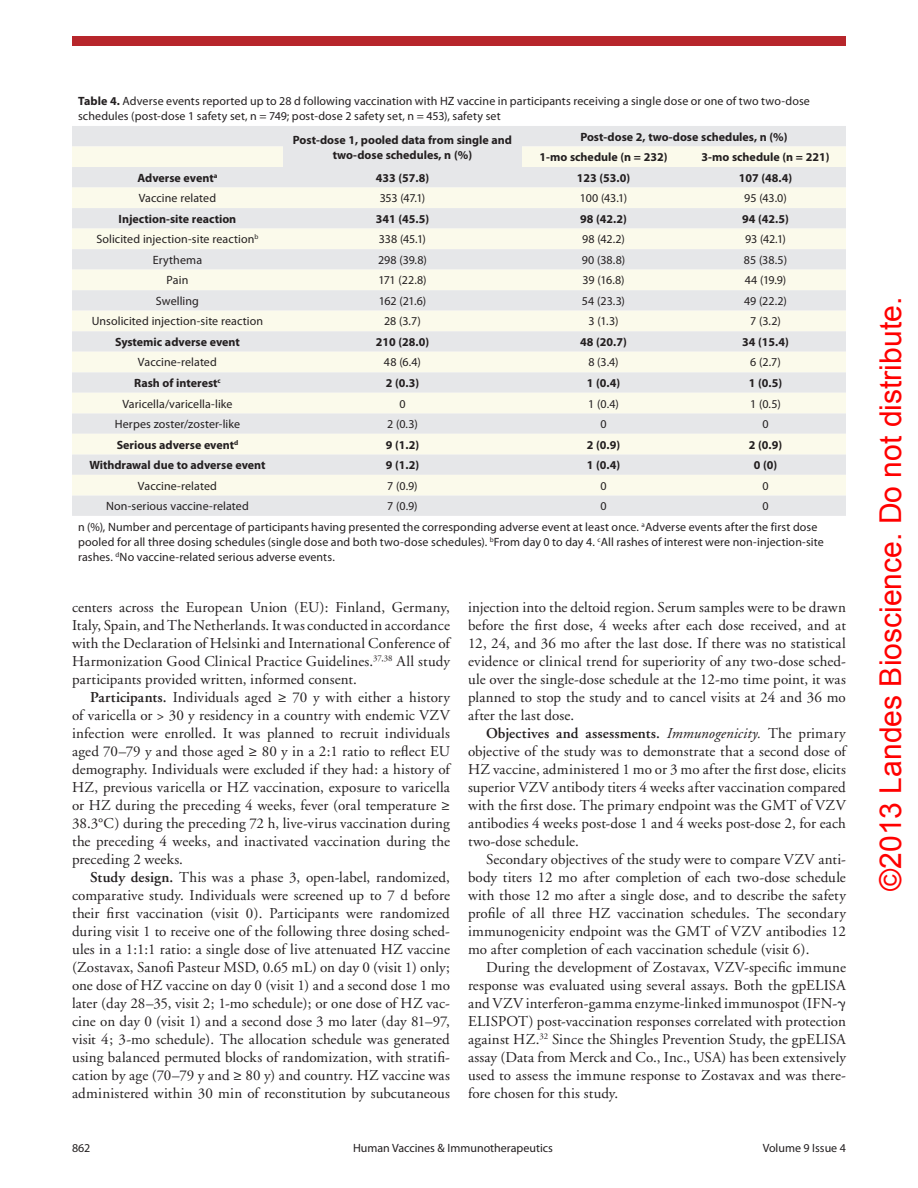
<style>
.page{position:relative;width:918px;height:1188px;background:#fff}
.page>*{position:absolute;margin:0;border:0;box-sizing:border-box;transform-origin:0 0}
.t1{font:30.15px "Arial";color:#f00}
.t2{font:15px/18px "Adobe Garamond";letter-spacing:.005em;color:#231f20;text-align:justify}
.t3{font:12px/15px "Myriad Pro";letter-spacing:.005em;color:#231f20}
.t4{font:700 12px/15px "Myriad Pro";color:#231f20;text-align:center}
.s1{font-weight:700}
.s2{font-weight:600}
.s3{font-family:"Myriad Pro"}
.s4{font-style:italic}
.s5{font-family:"Universal Std Greekw Math Pi"}
</style>
<div class="page">
<div style="left:72px;top:36px;width:774px;height:10px;background:#b7262b"></div>
<div style="left:72px;top:126px;width:774px;height:390px;background:#e6e7e9"></div>
<svg style="left:72px;top:147px;width:774px;height:348px;background:#f0f0ea"></svg>
<p class="t3" style="left:78px;top:93px;width:733px"><span class="s1">Table 4.</span> Adverse events reported up to 28 d following vaccination with HZ vaccine in participants receiving a single dose or one of two two-dose schedules (post-dose 1 safety set, n = 749; post-dose 2 safety set, n = 453), safety set</p>
<p class="t4" style="left:293px;top:132px;width:221px">Post-dose 1, pooled data from single and two-dose schedules, n (%)</p>
<p class="t4" style="left:540px;top:127px;width:250px;line-height:20.1px;text-align:left;text-indent:41px">Post-dose 2, two-dose schedules, n (%)<br>1-mo schedule (n = 232)</p>
<p class="t4" style="left:702px;top:149px;width:129px">3-mo schedule (n = 221)</p>
<p class="t4" style="left:137px;top:170px;width:81px">Adverse event<sup>a</sup></p>
<p class="t4" style="left:376px;top:170px;width:55px">433 (57.8)</p>
<p class="t4" style="left:577px;top:170px;width:55px">123 (53.0)</p>
<p class="t4" style="left:739px;top:170px;width:55px">107 (48.4)</p>
<p class="t3" style="left:139px;top:191px;width:79px">Vaccine related</p>
<p class="t3" style="left:380px;top:191px;width:47px">353 (47.1)</p>
<p class="t3" style="left:580px;top:191px;width:49px">100 (43.1)</p>
<p class="t3" style="left:744px;top:191px;width:44px">95 (43.0)</p>
<p class="t4" style="left:119px;top:211px;width:119px">Injection-site reaction</p>
<p class="t4" style="left:376px;top:211px;width:55px">341 (45.5)</p>
<p class="t4" style="left:580px;top:211px;width:48px">98 (42.2)</p>
<p class="t4" style="left:742px;top:211px;width:48px">94 (42.5)</p>
<p class="t3" style="left:96px;top:232px;width:164px">Solicited injection-site reaction<sup>b</sup></p>
<p class="t3" style="left:379px;top:232px;width:49px">338 (45.1)</p>
<p class="t3" style="left:582px;top:232px;width:44px">98 (42.2)</p>
<p class="t3" style="left:745px;top:232px;width:42px">93 (42.1)</p>
<p class="t3" style="left:153px;top:252px;width:51px">Erythema</p>
<p class="t3" style="left:378px;top:252px;width:50px">298 (39.8)</p>
<p class="t3" style="left:582px;top:252px;width:45px">90 (38.8)</p>
<p class="t3" style="left:744px;top:252px;width:45px">85 (38.5)</p>
<p class="t3" style="left:167px;top:273px;width:23px">Pain</p>
<p class="t3" style="left:378px;top:273px;width:50px">171 (22.8)</p>
<p class="t3" style="left:582px;top:273px;width:44px">39 (16.8)</p>
<p class="t3" style="left:745px;top:273px;width:43px">44 (19.9)</p>
<p class="t3" style="left:156px;top:293px;width:44px">Swelling</p>
<p class="t3" style="left:379px;top:293px;width:49px">162 (21.6)</p>
<p class="t3" style="left:582px;top:293px;width:45px">54 (23.3)</p>
<p class="t3" style="left:744px;top:293px;width:45px">49 (22.2)</p>
<p class="t3" style="left:92px;top:314px;width:173px">Unsolicited injection-site reaction</p>
<p class="t3" style="left:384px;top:314px;width:38px">28 (3.7)</p>
<p class="t3" style="left:589px;top:314px;width:31px">3 (1.3)</p>
<p class="t3" style="left:750px;top:314px;width:32px">7 (3.2)</p>
<p class="t4" style="left:115px;top:334px;width:126px">Systemic adverse event</p>
<p class="t4" style="left:376px;top:334px;width:55px">210 (28.0)</p>
<p class="t4" style="left:580px;top:334px;width:48px">48 (20.7)</p>
<p class="t4" style="left:742px;top:334px;width:48px">34 (15.4)</p>
<p class="t3" style="left:138px;top:355px;width:80px">Vaccine-related</p>
<p class="t3" style="left:384px;top:355px;width:38px">48 (6.4)</p>
<p class="t3" style="left:588px;top:355px;width:32px">8 (3.4)</p>
<p class="t3" style="left:750px;top:355px;width:32px">6 (2.7)</p>
<p class="t4" style="left:134px;top:375px;width:88px">Rash of interest<sup>c</sup></p>
<p class="t4" style="left:386px;top:375px;width:35px">2 (0.3)</p>
<p class="t4" style="left:587px;top:375px;width:35px">1 (0.4)</p>
<p class="t4" style="left:749px;top:375px;width:35px">1 (0.5)</p>
<p class="t3" style="left:122px;top:396px;width:112px">Varicella/varicella-like</p>
<p class="t3" style="left:399px;top:396px;width:8px">0</p>
<p class="t3" style="left:588px;top:396px;width:32px">1 (0.4)</p>
<p class="t3" style="left:750px;top:396px;width:32px">1 (0.5)</p>
<p class="t3" style="left:115px;top:416px;width:127px">Herpes zoster/zoster-like</p>
<p class="t3" style="left:387px;top:416px;width:32px">2 (0.3)</p>
<p class="t3" style="left:600px;top:416px;width:8px">0</p>
<p class="t3" style="left:762px;top:416px;width:8px">0</p>
<p class="t4" style="left:117px;top:437px;width:123px">Serious adverse event<sup>d</sup></p>
<p class="t4" style="left:386px;top:437px;width:35px">9 (1.2)</p>
<p class="t4" style="left:587px;top:437px;width:35px">2 (0.9)</p>
<p class="t4" style="left:749px;top:437px;width:35px">2 (0.9)</p>
<p class="t4" style="left:89px;top:457px;width:178px">Withdrawal due to adverse event</p>
<p class="t4" style="left:386px;top:457px;width:35px">9 (1.2)</p>
<p class="t4" style="left:587px;top:457px;width:35px">1 (0.4)</p>
<p class="t4" style="left:754px;top:457px;width:25px">0 (0)</p>
<p class="t3" style="left:138px;top:478px;width:80px">Vaccine-related</p>
<p class="t3" style="left:387px;top:478px;width:32px">7 (0.9)</p>
<p class="t3" style="left:600px;top:478px;width:8px">0</p>
<p class="t3" style="left:762px;top:478px;width:8px">0</p>
<p class="t3" style="left:106px;top:498px;width:144px">Non-serious vaccine-related</p>
<p class="t3" style="left:387px;top:498px;width:32px">7 (0.9)</p>
<p class="t3" style="left:600px;top:498px;width:8px">0</p>
<p class="t3" style="left:78px;top:495px;width:741px;line-height:21.1px;text-indent:684px">0<br>n (%), Number and percentage of participants having presented the corresponding adverse event at least once. <sup>a</sup>Adverse events after the first dose</p>
<p class="t3" style="left:78px;top:534px;width:747px">pooled for all three dosing schedules (single dose and both two-dose schedules). <sup>b</sup>From day 0 to day 4. <sup>c</sup>All rashes of interest were non-injection-site rashes. <sup>d</sup>No vaccine-related serious adverse events.</p>
<p class="t2" style="left:72px;top:599px;width:379px">centers across the European Union (EU): Finland, Germany, Italy, Spain, and The Netherlands. It was conducted in accordance with the Declaration of Helsinki and International Conference of Harmonization Good Clinical Practice Guidelines.<sup>37,38</sup> All study participants provided written, informed consent.</p>
<p class="t2" style="left:72px;top:689px;width:379px;text-indent:18px"><span class="s2">Participants.</span> Individuals aged <span class="s3">≥</span> 70 y with either a history of varicella or &gt; 30 y residency in a country with endemic VZV infection were enrolled. It was planned to recruit individuals aged 70–79 y and those aged <span class="s3">≥</span> 80 y in a 2:1 ratio to reflect EU demography. Individuals were excluded if they had: a history of HZ, previous varicella or HZ vaccination, exposure to varicella or HZ during the preceding 4 weeks, fever (oral temperature <span class="s3">≥ </span>38.3°C) during the preceding 72 h, live-virus vaccination during the preceding 4 weeks, and inactivated vaccination during the preceding 2 weeks.</p>
<p class="t2" style="left:72px;top:869px;width:379px;text-indent:18px"><span class="s2">Study design.</span> This was a phase 3, open-label, randomized, comparative study. Individuals were screened up to 7 d before their first vaccination (visit 0). Participants were randomized during visit 1 to receive one of the following three dosing sched&shy;ules in a 1:1:1 ratio: a single dose of live attenuated HZ vaccine (Zostavax, Sanofi Pasteur MSD, 0.65 mL) on day 0 (visit 1) only; one dose of HZ vaccine on day 0 (visit 1) and a second dose 1 mo later (day 28–35, visit 2; 1-mo schedule); or one dose of HZ vac&shy;cine on day 0 (visit 1) and a second dose 3 mo later (day 81–97, visit 4; 3-mo schedule). The allocation schedule was generated using balanced permuted blocks of randomization, with stratifi&shy;cation by age (70–79 y and <span class="s3">≥</span> 80 y) and country. HZ vaccine was administered within 30 min of reconstitution by subcutaneous</p>
<p class="t2" style="left:468px;top:599px;width:379px">injection into the deltoid region. Serum samples were to be drawn before the first dose, 4 weeks after each dose received, and at 12, 24, and 36 mo after the last dose. If there was no statistical evidence or clinical trend for superiority of any two-dose sched&shy;ule over the single-dose schedule at the 12-mo time point, it was planned to stop the study and to cancel visits at 24 and 36 mo after the last dose.</p>
<p class="t2" style="left:468px;top:725px;width:379px;text-indent:18px"><span class="s2">Objectives and assessments.</span> <span class="s4">Immunogenicity.</span> The primary objective of the study was to demonstrate that a second dose of HZ vaccine, administered 1 mo or 3 mo after the first dose, elicits superior VZV antibody titers 4 weeks after vaccination compared with the first dose. The primary endpoint was the GMT of VZV antibodies 4 weeks post-dose 1 and 4 weeks post-dose 2, for each two-dose schedule.</p>
<p class="t2" style="left:468px;top:851px;width:379px;text-indent:18px">Secondary objectives of the study were to compare VZV anti&shy;body titers 12 mo after completion of each two-dose schedule with those 12 mo after a single dose, and to describe the safety profile of all three HZ vaccination schedules. The secondary immunogenicity endpoint was the GMT of VZV antibodies 12 mo after completion of each vaccination schedule (visit 6).</p>
<p class="t2" style="left:468px;top:959px;width:379px;text-indent:18px">During the development of Zostavax, VZV-specific immune response was evaluated using several assays. Both the gpELISA and VZV interferon-gamma enzyme-linked immunospot (IFN-<span class="s5">γ </span>ELISPOT) post-vaccination responses correlated with protection against HZ.<sup>32</sup> Since the Shingles Prevention Study, the gpELISA assay (Data from Merck and Co., Inc., USA) has been extensively used to assess the immune response to Zostavax and was there&shy;fore chosen for this study.</p>
<p class="t3" style="left:72px;top:1140px;width:20px">862</p>
<p class="t3" style="left:353px;top:1140px;width:201px">Human Vaccines &amp; Immunotherapeutics</p>
<p class="t3" style="left:763px;top:1140px;width:85px">Volume 9 Issue 4</p>
<h1 class="t1" style="left:871px;top:891px;width:595px;rotate:-90deg">©2013 Landes Bioscience. Do not distribute.</h1>
</div>
